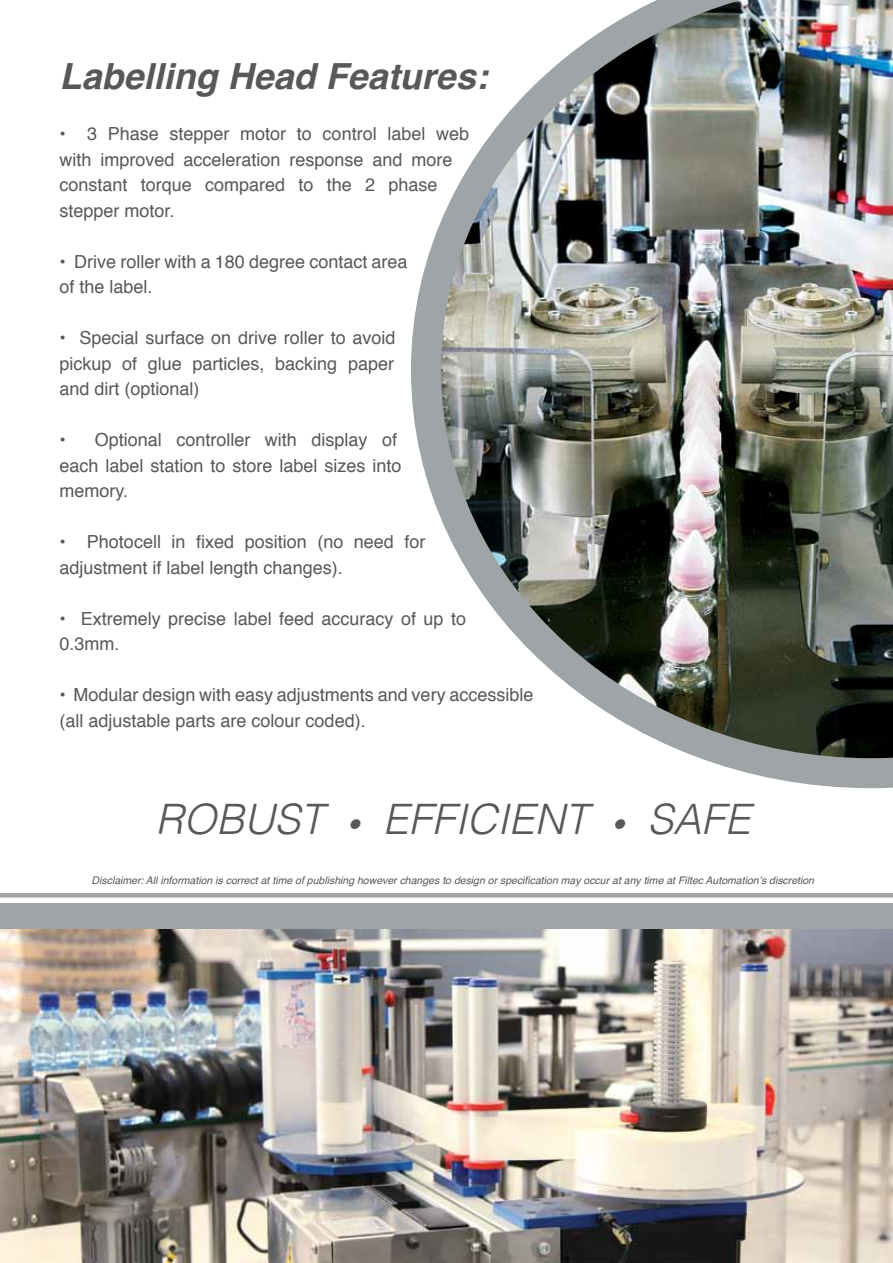
<style>
.page{position:relative;width:893px;height:1263px;background:#fff}
.page>*{position:absolute;margin:0;border:0;box-sizing:border-box;transform-origin:0 0}
.t1{font:italic 300 42px "Helvetica";color:#58585b}
.t2{font:italic 700 36px "Helvetica";color:#58585b}
.t3{font:18px/25.5px "Helvetica";color:#58585b}
.t4{font:italic 10.5px "Helvetica";color:#58585b}
.s1{font-size:27px}
</style>
<div class="page">
<img style="left:0;top:914px;width:893px;height:349px">
<div style="left:1px;top:903px;width:892px;height:26px;background:#9fa4a6"></div>
<hr style="left:0;top:893px;width:893px;height:4px;background:#9fa4a6">
<img style="left:411px;top:0;width:482px;height:788px">
<h2 class="t2" style="left:60px;top:47px;width:430px">Labelling Head Features:</h2>
<p class="t3" style="left:60px;top:122px;width:411px">• 3 Phase stepper motor to control label web with improved acceleration response and more constant torque compared to the 2 phase stepper motor.</p>
<p class="t3" style="left:60px;top:249px;width:350px">• Drive roller with a 180 degree contact area of the label.</p>
<p class="t3" style="left:60px;top:326px;width:337px;text-align:justify">• Special surface on drive roller to avoid pickup of glue particles, backing paper and dirt (optional)</p>
<p class="t3" style="left:60px;top:428px;width:343px">• Optional controller with display of each label station to store label sizes into memory.</p>
<p class="t3" style="left:60px;top:530px;width:367px">• Photocell in fixed position (no need for adjustment if label length changes).</p>
<p class="t3" style="left:60px;top:606px;width:408px">• Extremely precise label feed accuracy of up to<br>0.3mm.</p>
<p class="t3" style="left:60px;top:683px;width:475px">• Modular design with easy adjustments and very accessible (all adjustable parts are colour coded).</p>
<h1 class="t1" style="left:155px;top:793px;width:596px">ROBUST <span class="s1">•</span> EFFICIENT <span class="s1">•</span> SAFE</h1>
<p class="t4" style="left:92px;top:872px;width:724px">Disclaimer: All information is correct at time of publishing however changes to design or specification may occur at any time at Filtec Automation’s discretion</p>
</div>
